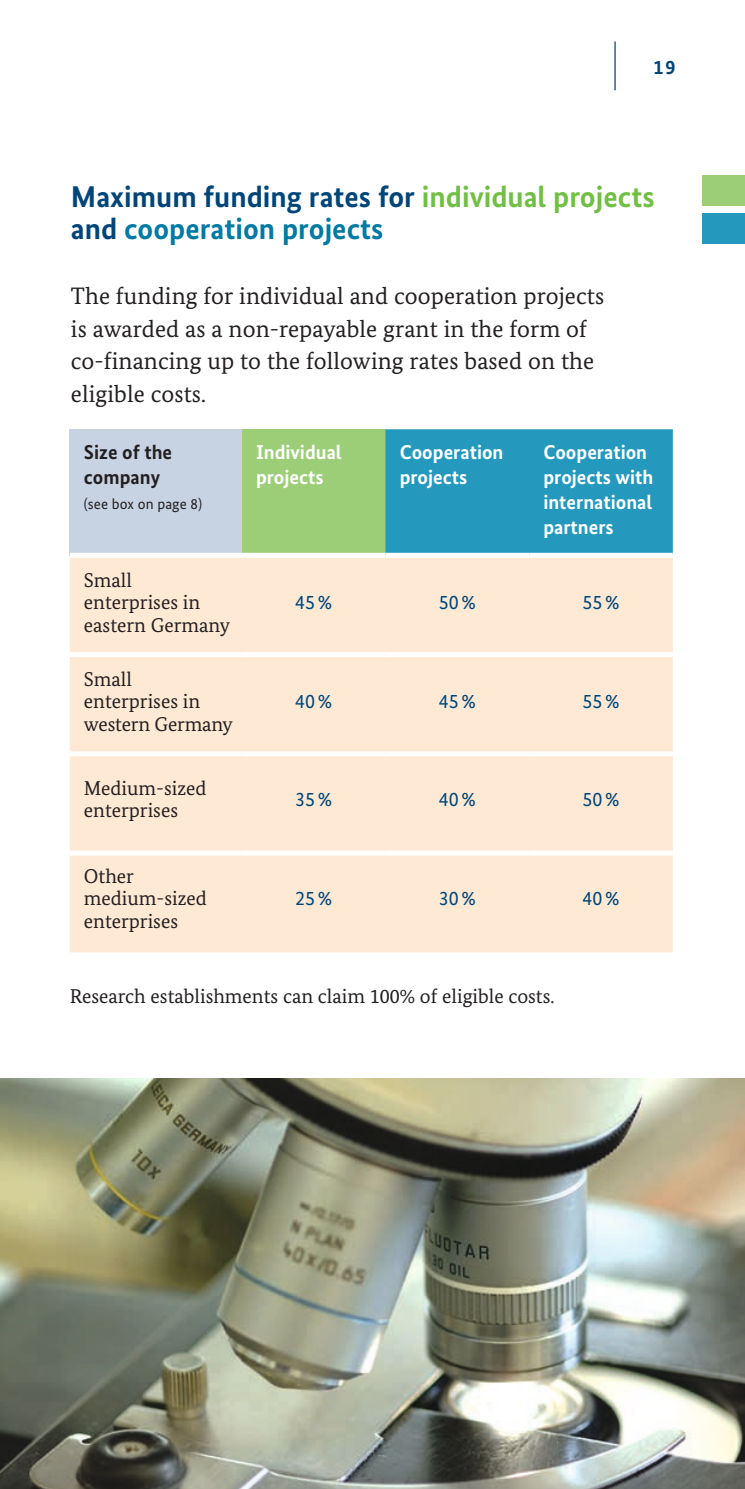
<style>
.page{position:relative;width:745px;height:1489px;background:#fff}
.page>*{position:absolute;margin:0;border:0;box-sizing:border-box;transform-origin:0 0}
.t1{font:700 30px/32.5px "Bundes Sans";color:#004578}
.t2{font:23.75px/32.5px "Bundes Serif";letter-spacing:.005em;color:#231f20}
.t3{font:20px/22.5px "Bundes Serif";color:#231f20}
.t4{font:700 20px/25px "Bundes Sans";color:#fff}
.t5{font:20px "Bundes Sans";color:#004578}
.t6{font:700 20px/25px "Bundes Sans";color:#231f20}
.t7{font:700 20px "Bundes Sans";color:#004578}
.t8{font:15px "Bundes Sans";color:#231f20}
.s1{color:#71bf44}
.s2{color:#0079a3}
</style>
<div class="page">
<hr style="left:614px;top:41px;width:1px;height:49px;background:#004578">
<div style="left:70px;top:429px;width:172px;height:126px;background:#c7d2e3"></div>
<div style="left:242px;top:429px;width:143px;height:126px;background:#9cce77"></div>
<div style="left:385px;top:429px;width:287px;height:123px;background:#2599bd"></div>
<div style="left:70px;top:557px;width:602px;height:395px;background:#fee9d5"></div>
<div style="left:70px;top:552px;width:172px;height:5px;background:#fff"></div>
<div style="left:242px;top:552px;width:143px;height:5px;background:#fff"></div>
<div style="left:70px;top:652px;width:172px;height:5px;background:#fff"></div>
<div style="left:242px;top:652px;width:143px;height:5px;background:#fff"></div>
<div style="left:385px;top:652px;width:144px;height:5px;background:#fff"></div>
<div style="left:529px;top:652px;width:143px;height:5px;background:#fff"></div>
<div style="left:70px;top:751px;width:172px;height:5px;background:#fff"></div>
<div style="left:242px;top:751px;width:143px;height:5px;background:#fff"></div>
<div style="left:385px;top:751px;width:144px;height:5px;background:#fff"></div>
<div style="left:529px;top:751px;width:143px;height:5px;background:#fff"></div>
<div style="left:70px;top:850px;width:172px;height:5px;background:#fff"></div>
<div style="left:242px;top:850px;width:143px;height:5px;background:#fff"></div>
<div style="left:385px;top:850px;width:144px;height:5px;background:#fff"></div>
<div style="left:529px;top:850px;width:143px;height:5px;background:#fff"></div>
<div style="left:702px;top:213px;width:42px;height:30px;background:#2599bd"></div>
<div style="left:702px;top:175px;width:42px;height:31px;background:#9cce77"></div>
<img style="left:0;top:1078px;width:744px;height:410px">
<p class="t7" style="left:653px;top:55px;width:23px">19</p>
<h1 class="t1" style="left:71px;top:180px;width:584px">Maximum funding rates for <span class="s1">individual projects </span>and <span class="s2">cooperation projects</span></h1>
<p class="t2" style="left:71px;top:280px;width:534px">The funding for individual and cooperation projects is awarded as a non-repayable grant in the form of co-financing up to the following rates based on the eligible costs.</p>
<p class="t6" style="left:84px;top:439px;width:90px">Size of the company</p>
<p class="t8" style="left:84px;top:494px;width:120px">(see box on page 8)</p>
<p class="t3" style="left:84px;top:568px;width:148px">Small enterprises in eastern Germany</p>
<p class="t3" style="left:84px;top:667px;width:150px">Small<br>enterprises in western Germany</p>
<p class="t3" style="left:84px;top:776px;width:124px">Medium-sized enterprises</p>
<p class="t3" style="left:84px;top:864px;width:124px">Other medium-sized enterprises</p>
<p class="t4" style="left:256px;top:439px;width:87px">Individual projects</p>
<p class="t4" style="left:399px;top:439px;width:105px">Cooperation projects</p>
<p class="t4" style="left:543px;top:439px;width:111px">Cooperation projects with international partners</p>
<p class="t5" style="left:295px;top:590px;width:38px">45%</p>
<p class="t5" style="left:438px;top:590px;width:38px">50%</p>
<p class="t5" style="left:582px;top:590px;width:38px">55%</p>
<p class="t5" style="left:295px;top:689px;width:38px">40%</p>
<p class="t5" style="left:438px;top:689px;width:38px">45%</p>
<p class="t5" style="left:582px;top:689px;width:38px">55%</p>
<p class="t5" style="left:295px;top:786px;width:38px">35%</p>
<p class="t5" style="left:438px;top:786px;width:38px">40%</p>
<p class="t5" style="left:582px;top:786px;width:38px">50%</p>
<p class="t5" style="left:295px;top:886px;width:38px">25%</p>
<p class="t5" style="left:438px;top:886px;width:38px">30%</p>
<p class="t5" style="left:582px;top:886px;width:38px">40%</p>
<p class="t3" style="left:70px;top:984px;width:486px">Research establishments can claim 100% of eligible costs.</p>
</div>
